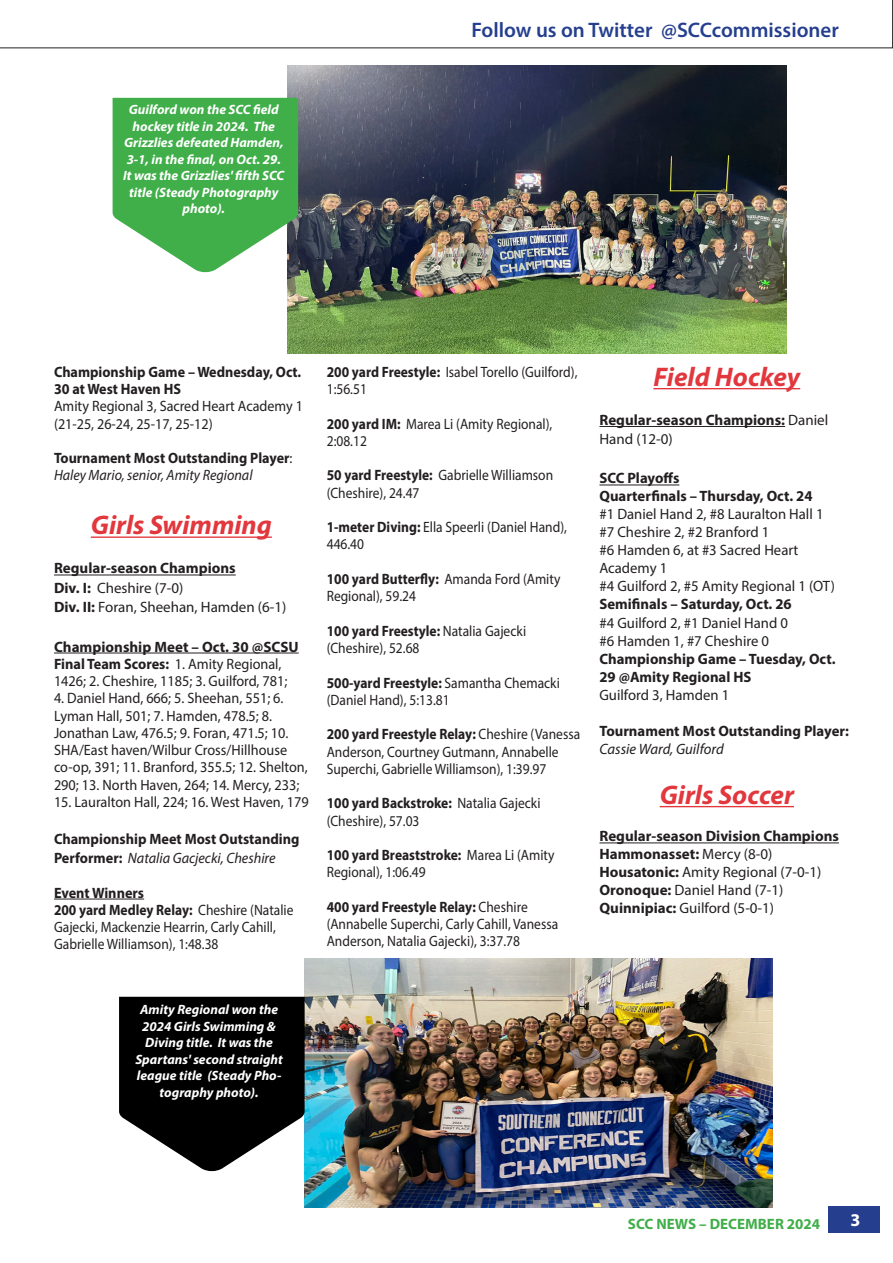
<style>
.page{position:relative;width:893px;height:1263px;background:#fff}
.page>*{position:absolute;margin:0;border:0;box-sizing:border-box;transform-origin:0 0}
.Body{font:italic 700 27px "Myriad Pro";color:#e1373d}
.Subheading{font:600 21px "Myriad Pro";color:#253f8e}
.t1{font:700 18px "Myriad Pro";color:#fff}
.Body-2{font:15px/17.2px "Myriad Pro";color:#231f20;scale:.9 1}
.Body-3{font:15px/18px "Myriad Pro";color:#231f20}
.Body-4{font:15px/17.2px "Myriad Pro";color:#231f20;scale:.95 1}
.Body-5{font:700 15px/18px "Myriad Pro";color:#231f20}
.Body-6{font:700 15px/17.2px "Myriad Pro";color:#231f20;scale:.94 1}
.Body-7{font:700 15px/19.5px "Myriad Pro";color:#231f20;scale:.95 1}
.Body-8{font:15px/17.2px "Myriad Pro";color:#231f20;scale:.94 1}
.t2{font:700 15px "Myriad Pro";color:#40ae49}
.t3{font:italic 700 13.5px/16.5px "Myriad Pro";color:#fff;text-align:center}
.s1{font-weight:400}
.s2{font-weight:400;font-style:italic}
.s3{font-weight:700}
</style>
<div class="page">
<hr style="left:91px;top:536px;width:181px;height:2px;background:#e1373d">
<hr style="left:54px;top:575px;width:182px;height:1px;background:#231f20">
<hr style="left:54px;top:653px;width:245px;height:1px;background:#231f20">
<hr style="left:54px;top:899px;width:90px;height:1px;background:#231f20">
<hr style="left:653px;top:388px;width:147px;height:1px;background:#e1373d">
<hr style="left:599px;top:426px;width:186px;height:1px;background:#231f20">
<hr style="left:599px;top:485px;width:80px;height:1px;background:#231f20">
<hr style="left:660px;top:806px;width:134px;height:1px;background:#e1373d">
<hr style="left:599px;top:842px;width:72px;height:1px;background:#231f20">
<hr style="left:671px;top:842px;width:168px;height:1px;background:#231f20">
<img style="left:305px;top:958px;width:467px;height:249px">
<svg style="left:0;top:0;width:893px;height:48px"></svg>
<div style="left:828px;top:1206px;width:52px;height:26px;background:#253f8e"></div>
<img style="left:288px;top:65px;width:498px;height:289px">
<svg style="left:113px;top:98px;width:185px;height:174px;background:#58b660"></svg>
<svg style="left:119px;top:997px;width:186px;height:174px;background:#262626"></svg>
<p class="t3" style="left:123px;top:101px;width:163px">Guilford won the SCC field hockey title in 2024. The<br>Grizzlies defeated Hamden,<br>3-1, in the final, on Oct. 29.<br>It was the Grizzlies' fifth SCC title (Steady Photography photo).</p>
<p class="Subheading" style="left:471px;top:17px;width:369px">Follow us on Twitter @SCCcommissioner</p>
<p class="Body-6" style="left:54px;top:363px;width:265px">Championship Game – Wednesday, Oct.<br>30 at West Haven HS</p>
<p class="Body-8" style="left:54px;top:398px;width:266px">Amity Regional 3, Sacred Heart Academy 1 (21-25, 26-24, 25-17, 25-12)</p>
<p class="Body-6" style="left:54px;top:449px;width:255px">Tournament Most Outstanding Player<span class="s1">:<br></span><span class="s2">Haley Mario, senior, Amity Regional</span></p>
<p class="Body" style="left:91px;top:508px;width:183px">Girls Swimming</p>
<p class="Body-5" style="left:54px;top:559px;width:183px">Regular-season Champions</p>
<p class="Body-3" style="left:54px;top:579px;width:131px"><span class="s3">Div. I:</span> Cheshire (7-0)</p>
<p class="Body-3" style="left:54px;top:598px;width:234px"><span class="s3">Div. II:</span> Foran, Sheehan, Hamden (6-1)</p>
<p class="Body-5" style="left:54px;top:637px;width:246px">Championship Meet – Oct. 30 @SCSU</p>
<p class="Body-4" style="left:54px;top:655px;width:247px"><span class="s3">Final Team Scores:</span> 1. Amity Regional,<br>1426; 2. Cheshire, 1185; 3. Guilford, 781;</p>
<p class="Body-4" style="left:54px;top:689px;width:269px">4. Daniel Hand, 666; 5. Sheehan, 551; 6.<br>Lyman Hall, 501; 7. Hamden, 478.5; 8.<br>Jonathan Law, 476.5; 9. Foran, 471.5; 10.<br>SHA/East haven/Wilbur Cross/Hillhouse co-op, 391; 11. Branford, 355.5; 12. Shelton, 290; 13. North Haven, 264; 14. Mercy, 233;</p>
<p class="Body-4" style="left:54px;top:793px;width:270px">15. Lauralton Hall, 224; 16. West Haven, 179</p>
<p class="Body-7" style="left:54px;top:828px;width:260px">Championship Meet Most Outstanding<br>Performer: <span class="s2">Natalia Gacjecki, Cheshire</span></p>
<p class="Body-7" style="left:54px;top:882px;width:96px">Event Winners</p>
<p class="Body-2" style="left:54px;top:901px;width:268px"><span class="s3">200 yard Medley Relay:</span> Cheshire (Natalie<br>Gajecki, Mackenzie Hearrin, Carly Cahill,<br>Gabrielle Williamson), 1:48.38</p>
<p class="Body-2" style="left:327px;top:363px;width:280px"><span class="s3">200 yard Freestyle:</span> Isabel Torello (Guilford),<br>1:56.51</p>
<p class="Body-2" style="left:327px;top:415px;width:252px"><span class="s3">200 yard IM:</span> Marea Li (Amity Regional),<br>2:08.12</p>
<p class="Body-2" style="left:327px;top:467px;width:253px"><span class="s3">50 yard Freestyle:</span> Gabrielle Williamson (Cheshire), 24.47</p>
<p class="Body-2" style="left:327px;top:518px;width:268px"><span class="s3">1-meter Diving:</span> Ella Speerli (Daniel Hand),<br>446.40</p>
<p class="Body-2" style="left:327px;top:570px;width:261px"><span class="s3">100 yard Butterfly:</span> Amanda Ford (Amity<br>Regional), 59.24</p>
<p class="Body-2" style="left:327px;top:622px;width:223px"><span class="s3">100 yard Freestyle:</span> Natalia Gajecki (Cheshire), 52.68</p>
<p class="Body-2" style="left:327px;top:674px;width:261px"><span class="s3">500-yard Freestyle:</span> Samantha Chemacki (Daniel Hand), 5:13.81</p>
<p class="Body-2" style="left:327px;top:725px;width:283px"><span class="s3">200 yard Freestyle Relay:</span> Cheshire (Vanessa<br>Anderson, Courtney Gutmann, Annabelle<br>Superchi, Gabrielle Williamson), 1:39.97</p>
<p class="Body-2" style="left:327px;top:794px;width:239px"><span class="s3">100 yard Backstroke:</span> Natalia Gajecki (Cheshire), 57.03</p>
<p class="Body-2" style="left:327px;top:846px;width:255px"><span class="s3">100 yard Breaststroke:</span> Marea Li (Amity<br>Regional), 1:06.49</p>
<p class="Body-2" style="left:327px;top:898px;width:259px"><span class="s3">400 yard Freestyle Relay:</span> Cheshire (Annabelle Superchi, Carly Cahill, Vanessa<br>Anderson, Natalia Gajecki), 3:37.78</p>
<p class="Body" style="left:653px;top:359px;width:148px">Field Hockey</p>
<p class="Body-5" style="left:599px;top:410px;width:230px;line-height:19.5px">Regular-season Champions: <span class="s1">Daniel<br>Hand (12-0)</span></p>
<p class="Body-5" style="left:599px;top:469px;width:81px">SCC Playoffs</p>
<p class="Body-5" style="left:599px;top:487px;width:214px">Quarterfinals – Thursday, Oct. 24</p>
<p class="Body-3" style="left:599px;top:505px;width:226px">#1 Daniel Hand 2, #8 Lauralton Hall 1</p>
<p class="Body-3" style="left:599px;top:523px;width:171px">#7 Cheshire 2, #2 Branford 1</p>
<p class="Body-3" style="left:599px;top:541px;width:200px">#6 Hamden 6, at #3 Sacred Heart<br>Academy 1</p>
<p class="Body-3" style="left:599px;top:577px;width:237px">#4 Guilford 2, #5 Amity Regional 1 (OT)</p>
<p class="Body-5" style="left:599px;top:595px;width:194px">Semifinals – Saturday, Oct. 26</p>
<p class="Body-3" style="left:599px;top:613px;width:190px">#4 Guilford 2, #1 Daniel Hand 0</p>
<p class="Body-3" style="left:599px;top:631px;width:171px">#6 Hamden 1, #7 Cheshire 0</p>
<p class="Body-5" style="left:599px;top:649px;width:238px">Championship Game – Tuesday, Oct.<br>29 @Amity Regional HS</p>
<p class="Body-3" style="left:599px;top:685px;width:131px">Guilford 3, Hamden 1</p>
<p class="Body-5" style="left:599px;top:721px;width:251px">Tournament Most Outstanding Player:<br><span class="s2">Cassie Ward, Guilford</span></p>
<p class="Body" style="left:660px;top:777px;width:136px">Girls Soccer</p>
<p class="Body-5" style="left:599px;top:827px;width:241px">Regular-season Division Champions</p>
<p class="Body-5" style="left:599px;top:845px;width:174px">Hammonasset: <span class="s1">Mercy (8-0)</span></p>
<p class="Body-3" style="left:599px;top:863px;width:223px"><span class="s3">Housatonic:</span> Amity Regional (7-0-1)</p>
<p class="Body-3" style="left:599px;top:881px;width:185px"><span class="s3">Oronoque:</span> Daniel Hand (7-1)</p>
<p class="Body-3" style="left:599px;top:899px;width:176px"><span class="s3">Quinnipiac:</span> Guilford (5-0-1)</p>
<p class="t3" style="left:135px;top:1001px;width:149px">Amity Regional won the<br>2024 Girls Swimming &amp;<br>Diving title. It was the<br>Spartans' second straight league title (Steady Pho&shy;tography photo).</p>
<p class="t2" style="left:628px;top:1214px;width:194px">SCC NEWS – DECEMBER 2024</p>
<p class="t1" style="left:850px;top:1208px;width:11px">3</p>
</div>
